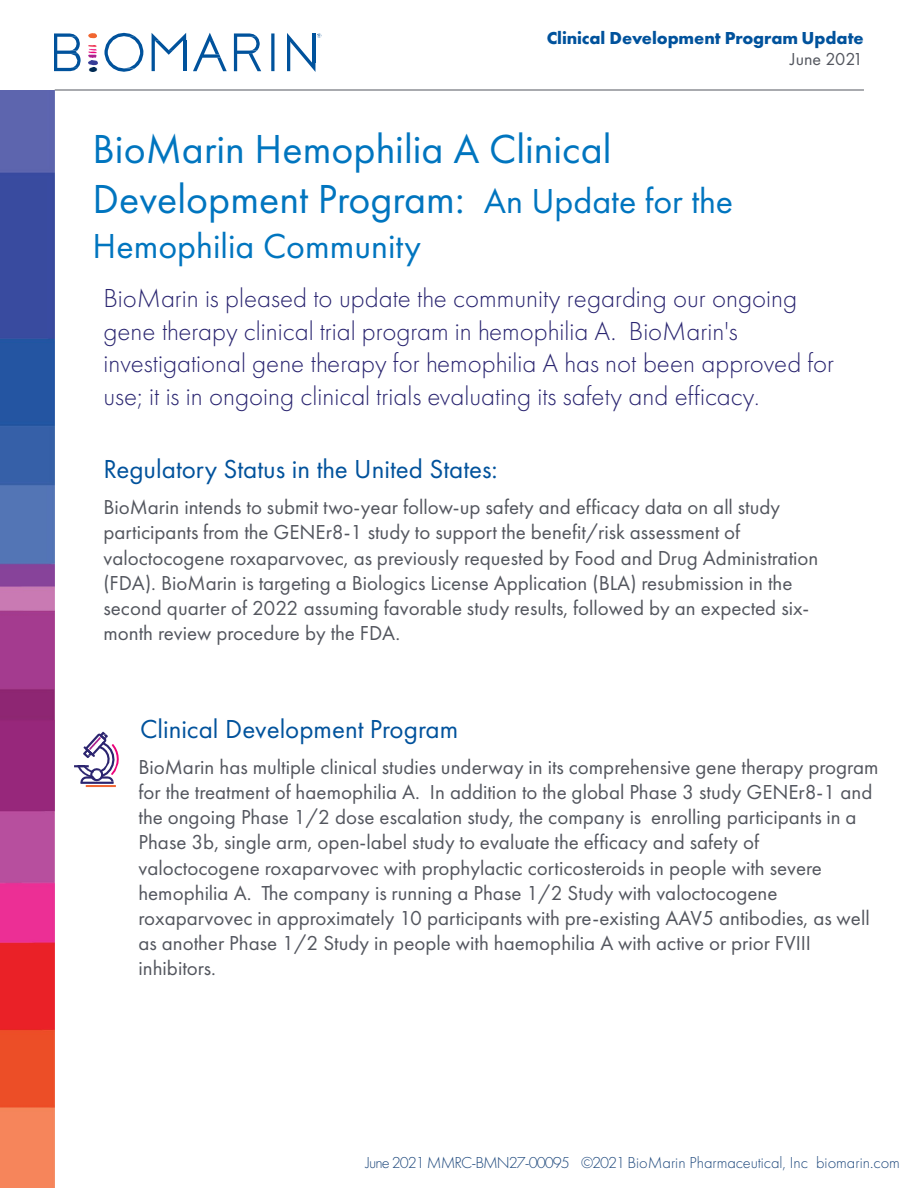
<style>
.page{position:relative;width:918px;height:1188px;background:#fff}
.page>*{position:absolute;margin:0;border:0;box-sizing:border-box;transform-origin:0 0}
.t1{font:42px/50.4px "Futura PT";color:#0075bf}
.t2{font:36px "Futura PT";color:#0075bf}
.t3{font:300 27px/32.4px "Futura PT";color:#2a2570}
.t4{font:27px "Futura PT";color:#00529c}
.t5{font:21px/25.2px "Futura PT";color:#53565e}
.t6{font:700 18px "Futura PT";letter-spacing:-.005em;color:#00529c}
.t7{font:18px "Futura PT";color:#53565e}
.t8{font:300 16.5px "Futura PT";letter-spacing:-.005em;color:#1f497d}
.s1{font-size:36px}
.s2{font-size:24px}
</style>
<div class="page">
<svg style="left:88px;top:33px;width:9px;height:5px"></svg>
<svg style="left:88px;top:46px;width:9px;height:26px"></svg>
<svg style="left:193px;top:33px;width:34px;height:38px"></svg>
<hr style="left:271px;top:33px;width:3px;height:38px;background:#00529c">
<svg style="left:152px;top:33px;width:34px;height:38px"></svg>
<svg style="left:234px;top:33px;width:27px;height:38px"></svg>
<svg style="left:54px;top:33px;width:27px;height:38px"></svg>
<svg style="left:104px;top:33px;width:39px;height:39px"></svg>
<svg style="left:287px;top:33px;width:34px;height:39px"></svg>
<hr style="left:55px;top:90px;width:809px;height:1px;background:#53565e">
<img style="left:0;top:90px;width:54px;height:1098px">
<svg style="left:74px;top:732px;width:45px;height:55px"></svg>
<p class="t6" style="left:547px;top:26px;width:319px">Clinical Development Program Update</p>
<p class="t7" style="left:790px;top:49px;width:74px">June 2021</p>
<p class="t1" style="left:93px;top:124px;width:642px">BioMarin Hemophilia A Clinical<br>Development Program: <span class="s1">An Update for the</span></p>
<p class="t2" style="left:93px;top:225px;width:330px">Hemophilia Community</p>
<p class="t3" style="left:103px;top:282px;width:732px">BioMarin is pleased to update the community regarding our ongoing gene therapy clinical trial program in hemophilia A. BioMarin's investigational gene therapy for hemophilia A has not been approved for use; it is in ongoing clinical trials evaluating its safety and efficacy<span class="s2">.</span></p>
<p class="t4" style="left:103px;top:453px;width:396px">Regulatory Status in the United States:</p>
<p class="t5" style="left:103px;top:495px;width:716px">BioMarin intends to submit two-year follow-up safety and efficacy data on all study participants from the GENEr8-1 study to support the benefit/risk assessment of valoctocogene roxaparvovec, as previously requested by Food and Drug Administration (FDA). BioMarin is targeting a Biologics License Application (BLA) resubmission in the second quarter of 2022 assuming favorable study results, followed by an expected six&shy;month review procedure by the FDA.</p>
<p class="t4" style="left:140px;top:713px;width:320px">Clinical Development Program</p>
<p class="t5" style="left:139px;top:754px;width:742px">BioMarin has multiple clinical studies underway in its comprehensive gene therapy program for the treatment of haemophilia A. In addition to the global Phase 3 study GENEr8-1 and the ongoing Phase 1/2 dose escalation study, the company is enrolling participants in a Phase 3b, single arm, open-label study to evaluate the efficacy and safety of valoctocogene roxaparvovec with prophylactic corticosteroids in people with severe hemophilia A. The company is running a Phase 1/2 Study with valoctocogene roxaparvovec in approximately 10 participants with pre-existing AAV5 antibodies, as well as another Phase 1/2 Study in people with haemophilia A with active or prior FVIII inhibitors.</p>
<p class="t8" style="left:366px;top:1153px;width:536px">June 2021 MMRC-BMN27-00095 ©2021BioMarin Pharmaceutical, Inc biomarin.com</p>
</div>
